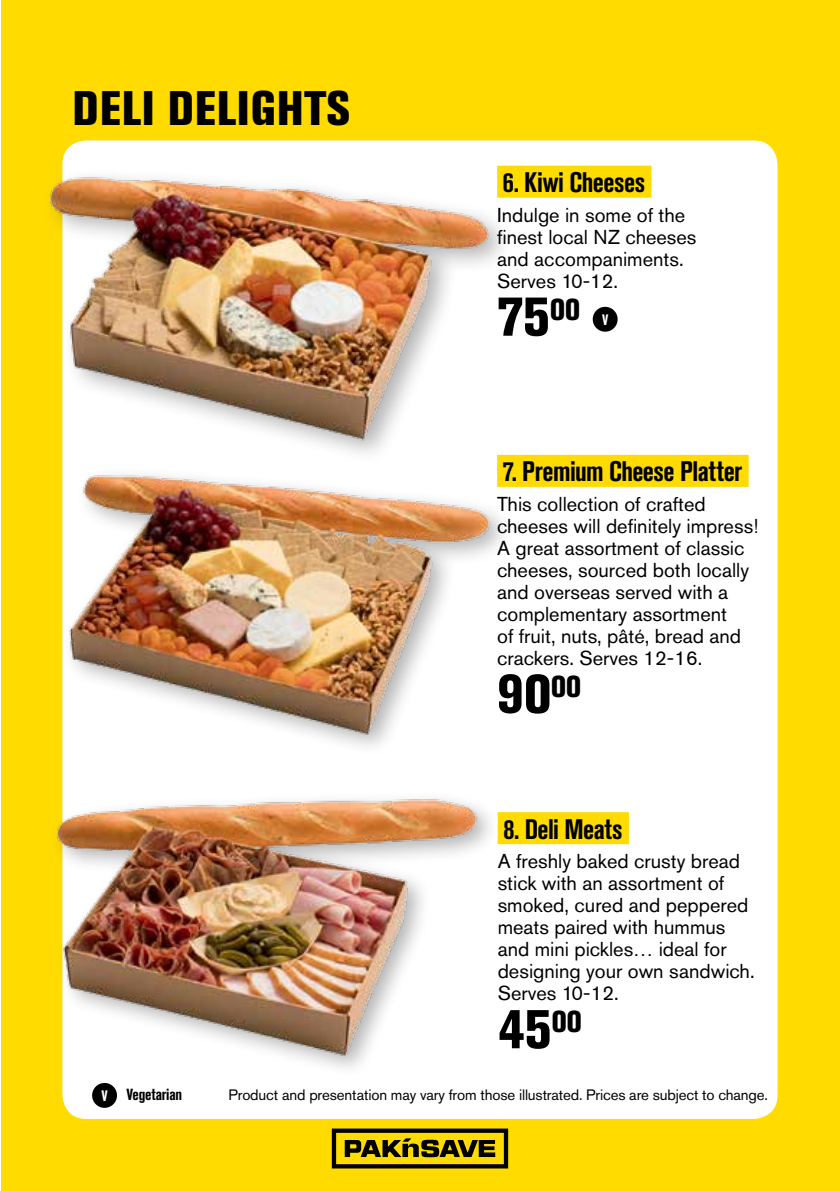
<style>
.page{position:relative;width:840px;height:1191px;background:#fff}
.page>*{position:absolute;margin:0;border:0;box-sizing:border-box;transform-origin:0 0}
.t1{font:800 condensed 54px "Akzidenz Grotesk Std";color:#000}
.t2{font:800 condensed 48px "Akzidenz Grotesk Std";letter-spacing:.02em;color:#000}
.t3{font:700 condensed 28px "Akzidenz Grotesk Std";letter-spacing:-.02em;color:#000}
.t4{font:20px/22px "Akzidenz Grotesk Std";color:#000}
.t5{font:700 condensed 16px "Akzidenz Grotesk Std";letter-spacing:-.01em;color:#000}
.t6{font:15px "Akzidenz Grotesk Std";letter-spacing:-.01em;color:#000}
.s1{font-size:15px;color:#fff}
</style>
<div class="page">
<hr style="left:0;top:0;width:1px;height:1191px;background:#ffdb00">
<div style="left:1px;top:0;width:838px;height:1191px;background:#ffdb00"></div>
<div style="left:62px;top:140px;width:715px;height:979px;background:#fff;border-radius:24px"></div>
<svg style="left:331px;top:1128px;width:177px;height:40px"></svg>
<div style="left:92px;top:1083px;width:25px;height:24px;background:#000;border-radius:50%"></div>
<div style="left:42px;top:167px;width:473px;height:298px;background:#000;opacity:.3"></div>
<img style="left:46px;top:171px;width:509px;height:284px">
<div style="left:61px;top:466px;width:452px;height:292px;background:#000;opacity:.3"></div>
<img style="left:64px;top:466px;width:449px;height:270px">
<img style="left:0;top:766px;width:522px;height:316px">
<div style="left:497px;top:166px;width:154px;height:32px;background:#ffdb00"></div>
<div style="left:592px;top:307px;width:25px;height:25px;background:#000;border-radius:50%"></div>
<div style="left:497px;top:455px;width:251px;height:32px;background:#ffdb00"></div>
<div style="left:497px;top:812px;width:131px;height:32px;background:#ffdb00"></div>
<h2 class="t2" style="left:73px;top:80px;width:279px">DELI DELIGHTS</h2>
<h3 class="t3" style="left:502px;top:166px;width:144px">6. Kiwi Cheeses</h3>
<p class="t4" style="left:497px;top:203px;width:201px">Indulge in some of the finest local NZ cheeses and accompaniments.<br>Serves 10-12.</p>
<h1 class="t1" style="left:497px;top:286px;width:113px">75<sup>00</sup> <sup>V</sup></h1>
<h3 class="t3" style="left:502px;top:455px;width:241px">7. Premium Cheese Platter</h3>
<p class="t4" style="left:497px;top:493px;width:263px">This collection of crafted cheeses will definitely impress!<br>A great assortment of classic cheeses, sourced both locally and overseas served with a complementary assortment<br>of fruit, nuts, pâté, bread and crackers. Serves 12-16.</p>
<h1 class="t1" style="left:497px;top:663px;width:86px">90<sup>00</sup></h1>
<h3 class="t3" style="left:503px;top:813px;width:121px">8. Deli Meats</h3>
<p class="t4" style="left:497px;top:850px;width:258px">A freshly baked crusty bread stick with an assortment of smoked, cured and peppered meats paired with hummus and mini pickles… ideal for designing your own sandwich.<br>Serves 10-12.</p>
<h1 class="t1" style="left:497px;top:998px;width:86px">45<sup>00</sup></h1>
<p class="t5" style="left:101px;top:1085px;width:82px"><span class="s1">V</span> Vegetarian</p>
<p class="t6" style="left:228px;top:1086px;width:540px">Product and presentation may vary from those illustrated. Prices are subject to change.</p>
</div>
